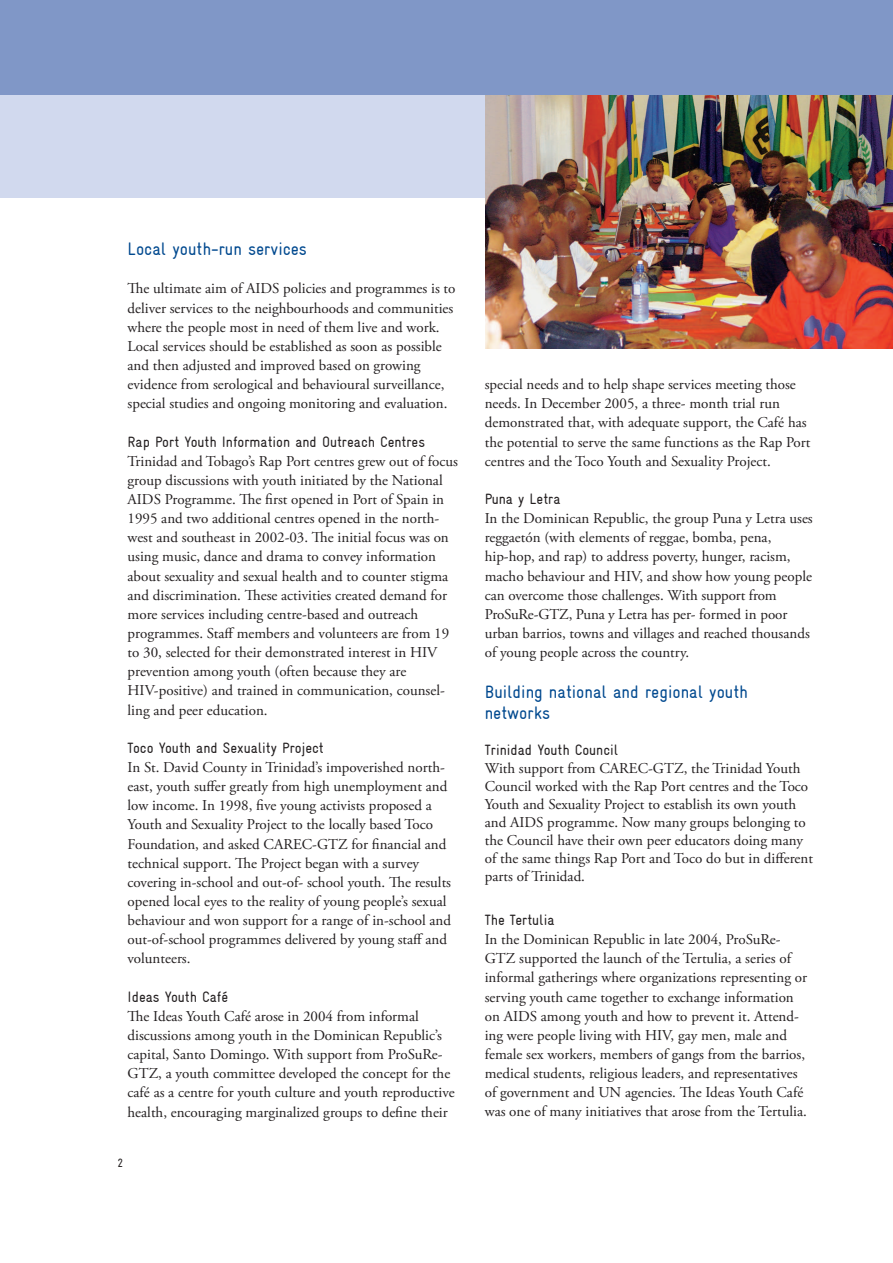
<style>
.page{position:relative;width:893px;height:1263px;background:#fff}
.page>*{position:absolute;margin:0;border:0;box-sizing:border-box;transform-origin:0 0}
.t1{font:condensed 18px/21.6px "Gravur";color:#01498f}
.t2{font:15px/19.2px "Adobe Garamond Pro";color:#231f20}
.t3{font:condensed 15px "Gravur";color:#231f20}
.t4{font:condensed 12px "Gravur";color:#231f20}
</style>
<div class="page">
<div style="left:0;top:0;width:893px;height:96px;background:#8097c7"></div>
<div style="left:0;top:96px;width:893px;height:102px;background:#d1d9ee"></div>
<img style="left:485px;top:96px;width:408px;height:253px">
<p class="t1" style="left:128px;top:239px;width:181px">Local youth-run services</p>
<p class="t2" style="left:128px;top:280px;width:329px">The ultimate aim of AIDS policies and programmes is to deliver services to the neighbourhoods and communities where the people most in need of them live and work.<br>Local services should be established as soon as possible and then adjusted and improved based on growing evidence from serological and behavioural surveillance, special studies and ongoing monitoring and evaluation.</p>
<p class="t3" style="left:128px;top:435px;width:299px">Rap Port Youth Information and Outreach Centres</p>
<p class="t2" style="left:128px;top:453px;width:332px">Trinidad and Tobago’s Rap Port centres grew out of focus group discussions with youth initiated by the National AIDS Programme. The first opened in Port of Spain in 1995 and two additional centres opened in the north&shy;west and southeast in 2002-03. The initial focus was on using music, dance and drama to convey information about sexuality and sexual health and to counter stigma and discrimination. These activities created demand for more services including centre-based and outreach programmes. Staff members and volunteers are from 19 to 30, selected for their demonstrated interest in HIV prevention among youth (often because they are HIV-positive) and trained in communication, counsel&shy;ling and peer education.</p>
<p class="t3" style="left:128px;top:741px;width:198px">Toco Youth and Sexuality Project</p>
<p class="t2" style="left:128px;top:759px;width:325px">In St. David County in Trinidad’s impoverished north&shy;east, youth suffer greatly from high unemployment and low income. In 1998, five young activists proposed a Youth and Sexuality Project to the locally based Toco Foundation, and asked CAREC-GTZ for financial and technical support. The Project began with a survey covering in-school and out-of- school youth. The results opened local eyes to the reality of young people’s sexual behaviour and won support for a range of in-school and out-of-school programmes delivered by young staff and volunteers.</p>
<p class="t3" style="left:128px;top:990px;width:102px">Ideas Youth Café</p>
<p class="t2" style="left:128px;top:1008px;width:329px">The Ideas Youth Café arose in 2004 from informal discussions among youth in the Dominican Republic’s capital, Santo Domingo. With support from ProSuRe-GTZ, a youth committee developed the concept for the café as a centre for youth culture and youth reproductive health, encouraging marginalized groups to define their</p>
<p class="t4" style="left:118px;top:1158px;width:7px">2</p>
<p class="t2" style="left:485px;top:376px;width:327px">special needs and to help shape services meeting those needs. In December 2005, a three- month trial run demonstrated that, with adequate support, the Café has the potential to serve the same functions as the Rap Port centres and the Toco Youth and Sexuality Project.</p>
<p class="t3" style="left:485px;top:492px;width:77px">Puna y Letra</p>
<p class="t2" style="left:485px;top:510px;width:330px">In the Dominican Republic, the group Puna y Letra uses reggaetón (with elements of reggae, bomba, pena, hip-hop, and rap) to address poverty, hunger, racism, macho behaviour and HIV, and show how young people can overcome those challenges. With support from ProSuRe-GTZ, Puna y Letra has per- formed in poor urban barrios, towns and villages and reached thousands of young people across the country.</p>
<p class="t1" style="left:485px;top:682px;width:265px">Building national and regional youth networks</p>
<p class="t3" style="left:485px;top:744px;width:135px">Trinidad Youth Council</p>
<p class="t2" style="left:485px;top:761px;width:330px;line-height:18px">With support from CAREC-GTZ, the Trinidad Youth Council worked with the Rap Port centres and the Toco Youth and Sexuality Project to establish its own youth and AIDS programme. Now many groups belonging to the Council have their own peer educators doing many of the same things Rap Port and Toco do but in different parts of Trinidad.</p>
<p class="t3" style="left:485px;top:913px;width:71px">The Tertulia</p>
<p class="t2" style="left:485px;top:931px;width:324px">In the Dominican Republic in late 2004, ProSuRe-GTZ supported the launch of the Tertulia, a series of informal gatherings where organizations representing or serving youth came together to exchange information on AIDS among youth and how to prevent it. Attend&shy;ing were people living with HIV, gay men, male and female sex workers, members of gangs from the barrios, medical students, religious leaders, and representatives of government and UN agencies. The Ideas Youth Café was one of many initiatives that arose from the Tertulia.</p>
</div>
